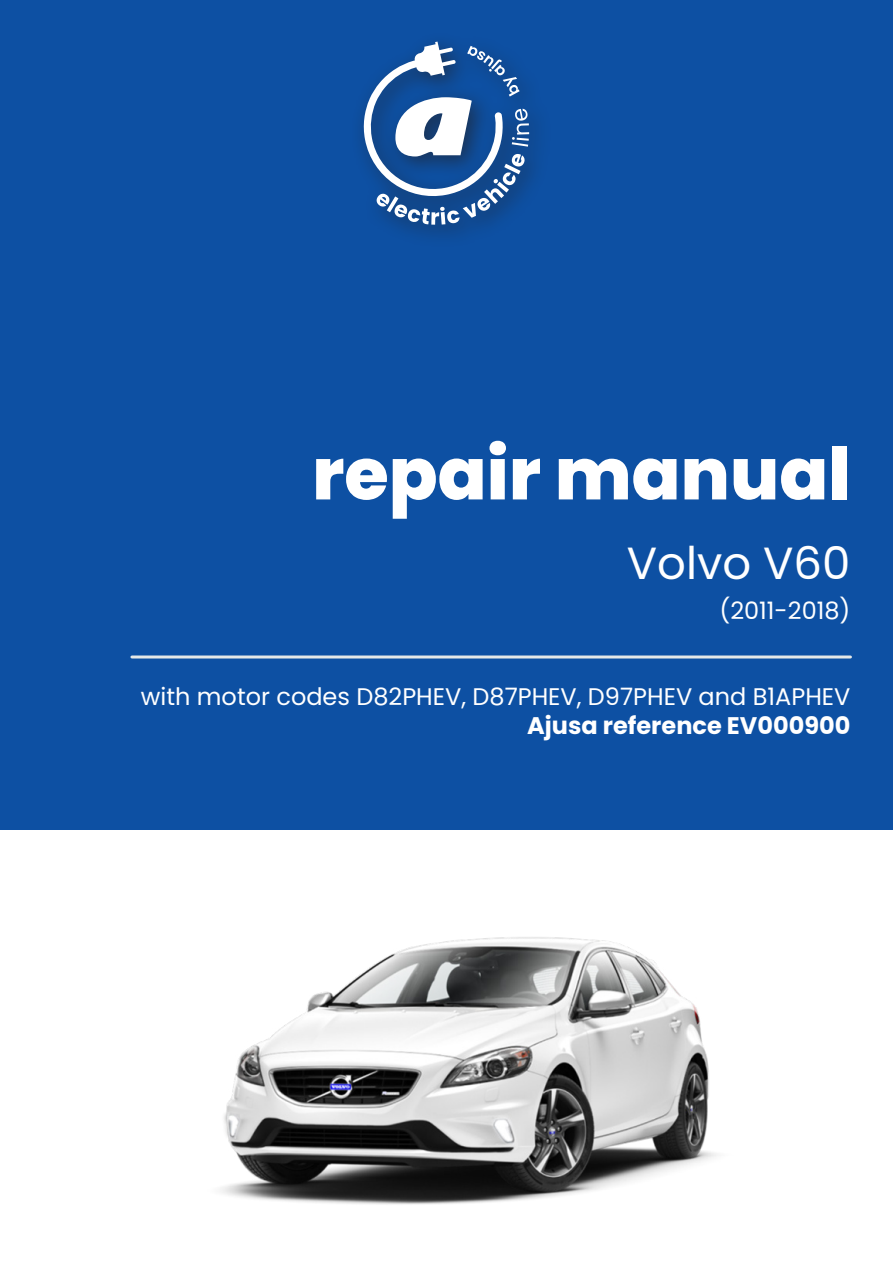
<style>
.page{position:relative;width:893px;height:1263px;background:#fff}
.page>*{position:absolute;margin:0;border:0;box-sizing:border-box;transform-origin:0 0}
.t1{font:800 72px "Poppins";color:#fff}
.t2{font:45px "Poppins";color:#fff}
.t3{font:24px "Poppins";color:#fff}
.t4{font:700 24px "Poppins";color:#fff}
</style>
<div class="page">
<div style="left:0;top:0;width:893px;height:829px;background:#0d50a3"></div>
<div style="left:351px;top:31px;width:202px;height:218px;background:#231f20;opacity:.61"></div>
<svg style="left:362px;top:42px;width:167px;height:183px"></svg>
<hr style="left:132px;top:655px;width:718px;height:3px;background:#e5e8e7">
<img style="left:203px;top:829px;width:548px;height:376px">
<p class="t1" style="left:312px;top:432px;width:540px">repair manual</p>
<p class="t2" style="left:627px;top:537px;width:225px">Volvo V60</p>
<p class="t3" style="left:719px;top:597px;width:132px">(2011-2018)</p>
<p class="t3" style="left:141px;top:683px;width:711px">with motor codes D82PHEV, D87PHEV, D97PHEV and B1APHEV</p>
<p class="t4" style="left:527px;top:712px;width:325px">Ajusa reference EV000900</p>
</div>
